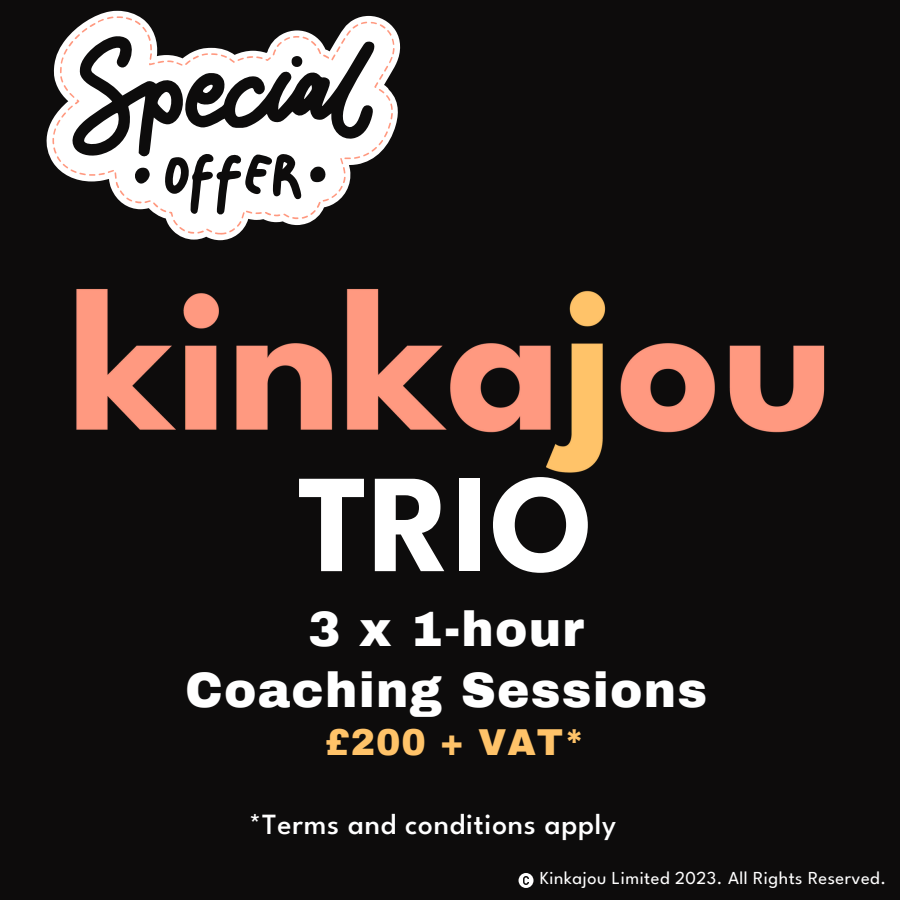
<style>
.page{position:relative;width:900px;height:900px;background:#0d0c0c}
.page>*{position:absolute;margin:0;border:0;box-sizing:border-box;transform-origin:0 0}
.t1{font:700 140px "League Spartan";color:#fff}
.t2{font:900 48.6px "Archivo";letter-spacing:.025em;color:#fff}
.t3{font:900 36.6px "Archivo";letter-spacing:.025em;color:#ffc369}
.t4{font:500 29.3px "League Spartan";letter-spacing:.025em;color:#fff}
.t5{font:18.3px "League Spartan";letter-spacing:.025em;color:#fff}
</style>
<div class="page">
<img style="left:76px;top:289px;width:749px;height:184px">
<svg style="left:46px;top:11px;width:355px;height:229px"></svg>
<svg style="left:52px;top:16px;width:343px;height:219px"></svg>
<svg style="left:70px;top:36px;width:305px;height:179px;fill:#fff"></svg>
<svg style="left:519px;top:873px;width:15px;height:15px"></svg>
<p class="t1" style="left:298px;top:473px;width:297px">TRIO</p>
<p class="t2" style="left:308px;top:603px;width:277px">3 x 1-hour</p>
<p class="t2" style="left:185px;top:664px;width:524px">Coaching Sessions</p>
<p class="t3" style="left:325px;top:723px;width:261px">£200 + VAT*</p>
<p class="t4" style="left:249px;top:814px;width:368px">*Terms and conditions apply</p>
<p class="t5" style="left:540px;top:871px;width:348px">Kinkajou Limited 2023. All Rights Reserved.</p>
</div>
